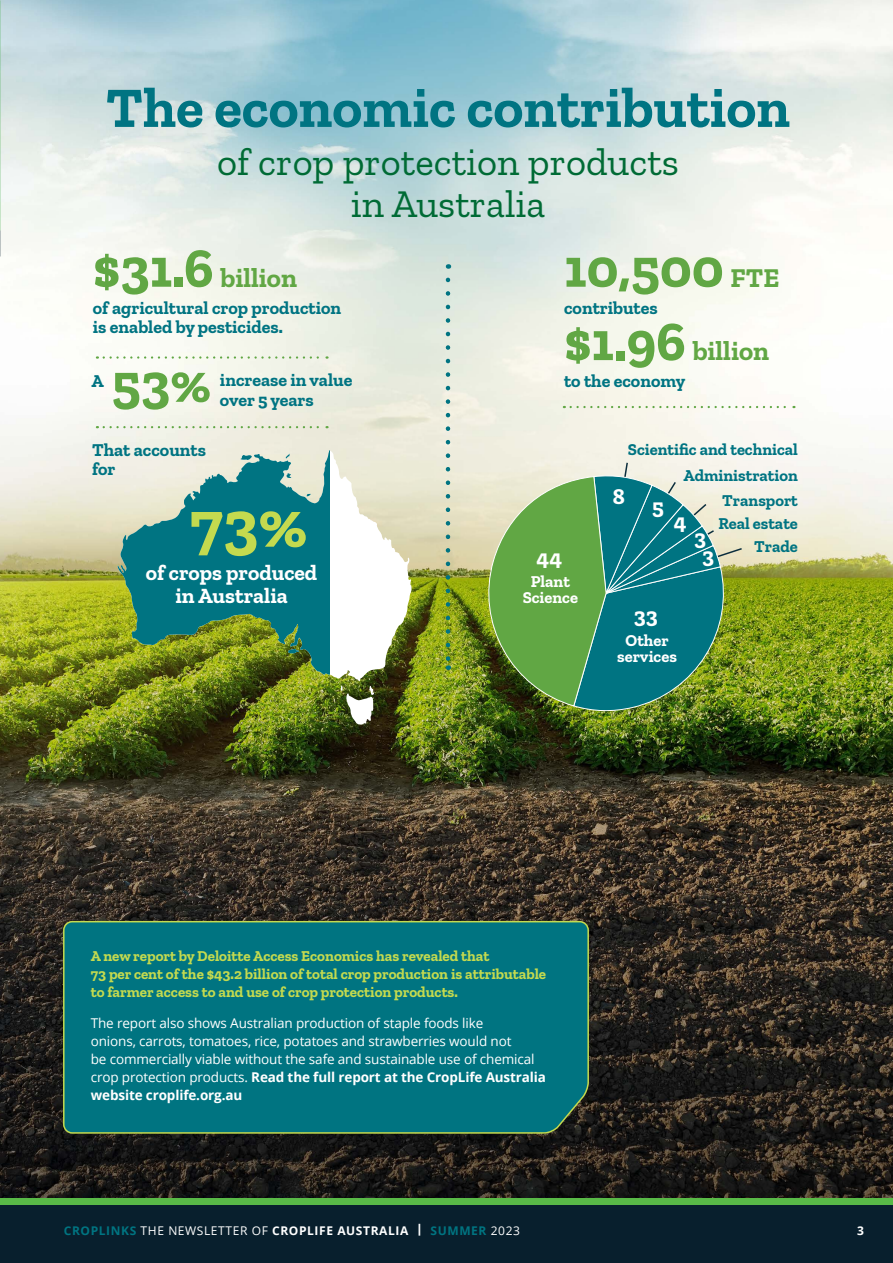
<style>
.page{position:relative;width:893px;height:1263px;background:#fff}
.page>*{position:absolute;margin:0;border:0;box-sizing:border-box;transform-origin:0 0}
.Body{font:700 66.6px "Zilla Slab";color:#c4da4f}
.Body-2{font:700 57px "Zilla Slab";color:#007482}
.Body-3{font:700 55.5px "Zilla Slab";color:#61a744}
.Body-4{font:39px/42px "Zilla Slab";color:#006b35;text-align:center}
.Body-5{font:700 27px "Zilla Slab";color:#61a744}
.Body-6{font:700 22.5px "Zilla Slab";color:#fff}
.Body-7{font:700 21.6px/23.4px "Zilla Slab";color:#fff;text-align:center}
.Body-8{font:700 18px/19.5px "Zilla Slab";color:#007482}
.Body-9{font:700 16.5px "Zilla Slab";color:#007482}
.Body-10{font:700 16.5px/16.5px "Zilla Slab";color:#fff;text-align:center}
.t1{font:700 15px/18px "Zilla Slab";color:#c4da4f}
.Body-11{font:13.5px/18px "Open Sans";letter-spacing:-.01em;color:#fff}
.t2{font:12px "Open Sans";letter-spacing:.05em;color:#fff}
.t3{font:700 12px "Open Sans";color:#fff}
.s1{font-size:55.5px}
.s2{font-size:27px}
.s3{font-weight:700}
.s4{font-weight:700;color:#007481}
.s5{font-weight:800}
</style>
<div class="page">
<img style="left:0;top:0;width:893px;height:1198px">
<div style="left:0;top:1201px;width:893px;height:62px;background:#081f2d"></div>
<img style="left:0;top:0;width:1px;height:230px">
<div style="left:0;top:1198px;width:893px;height:7px;background:#58b947"></div>
<div style="left:62px;top:920px;width:528px;height:214px;background:#007481"></div>
<svg style="left:104px;top:426px;width:224px;height:2px"></svg>
<svg style="left:104px;top:356px;width:224px;height:3px"></svg>
<img style="left:117px;top:450px;width:295px;height:275px">
<svg style="left:184px;top:450px;width:145px;height:54px"></svg>
<svg style="left:571px;top:406px;width:223px;height:2px"></svg>
<svg style="left:446px;top:280px;width:4px;height:390px"></svg>
<img style="left:475px;top:461px;width:268px;height:252px">
<p class="Body-2" style="left:106px;top:75px;width:686px">The economic contribution</p>
<p class="Body-4" style="left:217px;top:141px;width:463px">of crop protection products in Australia</p>
<p class="Body-5" style="left:93px;top:262px;width:206px"><span class="s1">$31.6</span> billion</p>
<p class="Body-8" style="left:93px;top:298px;width:250px">of agricultural crop production is enabled by pesticides.</p>
<p class="Body-8" style="left:91px;top:372px;width:14px">A</p>
<p class="Body-3" style="left:112px;top:351px;width:101px">53%</p>
<p class="Body-8" style="left:220px;top:370px;width:134px">increase in value over 5 years</p>
<p class="Body-8" style="left:92px;top:440px;width:115px">That accounts for</p>
<p class="Body" style="left:190px;top:486px;width:119px">73%</p>
<p class="Body-7" style="left:146px;top:561px;width:173px">of crops produced in Australia</p>
<p class="Body-3" style="left:564px;top:236px;width:217px">10,500 <span class="s2">FTE</span></p>
<p class="Body-8" style="left:564px;top:298px;width:95px">contributes</p>
<p class="Body-5" style="left:564px;top:336px;width:207px"><span class="s1">$1.96</span> billion</p>
<p class="Body-8" style="left:564px;top:371px;width:123px">to the economy</p>
<p class="Body-9" style="left:628px;top:440px;width:171px">Scientific and technical</p>
<p class="Body-9" style="left:683px;top:466px;width:116px">Administration</p>
<p class="Body-9" style="left:718px;top:514px;width:81px">Real estate</p>
<p class="Body-9" style="left:754px;top:537px;width:45px">Trade</p>
<p class="Body-6" style="left:613px;top:484px;width:14px">8</p>
<p class="Body-9" style="left:722px;top:491px;width:77px">Transport</p>
<p class="Body-6" style="left:652px;top:493px;width:13px">5</p>
<p class="Body-6" style="left:674px;top:509px;width:14px">4</p>
<p class="Body-6" style="left:694px;top:524px;width:13px">3</p>
<p class="Body-6" style="left:702px;top:543px;width:13px">3</p>
<p class="Body-6" style="left:537px;top:545px;width:27px">44</p>
<p class="Body-10" style="left:523px;top:573px;width:57px">Plant<br>Science</p>
<p class="Body-6" style="left:634px;top:602px;width:25px">33</p>
<p class="Body-10" style="left:617px;top:632px;width:61px">Other services</p>
<p class="t1" style="left:91px;top:947px;width:457px">A new report by Deloitte Access Economics has revealed that<br>73 per cent of the $43.2 billion of total crop production is attributable to farmer access to and use of crop protection products.</p>
<p class="Body-11" style="left:91px;top:1013px;width:457px">The report also shows Australian production of staple foods like<br>onions, carrots, tomatoes, rice, potatoes and strawberries would not<br>be commercially viable without the safe and sustainable use of chemical crop protection products. <span class="s3">Read the full report at the CropLife Australia website croplife.org.au</span></p>
<p class="t2" style="left:64px;top:1222px;width:458px"><span class="s4">CROPLINKS</span> THE NEWSLETTER OF <span class="s3">CROPLIFE AUSTRALIA</span> <span class="s5">|</span> <span class="s4">SUMMER</span> 2023</p>
<p class="t3" style="left:857px;top:1222px;width:8px">3</p>
</div>
